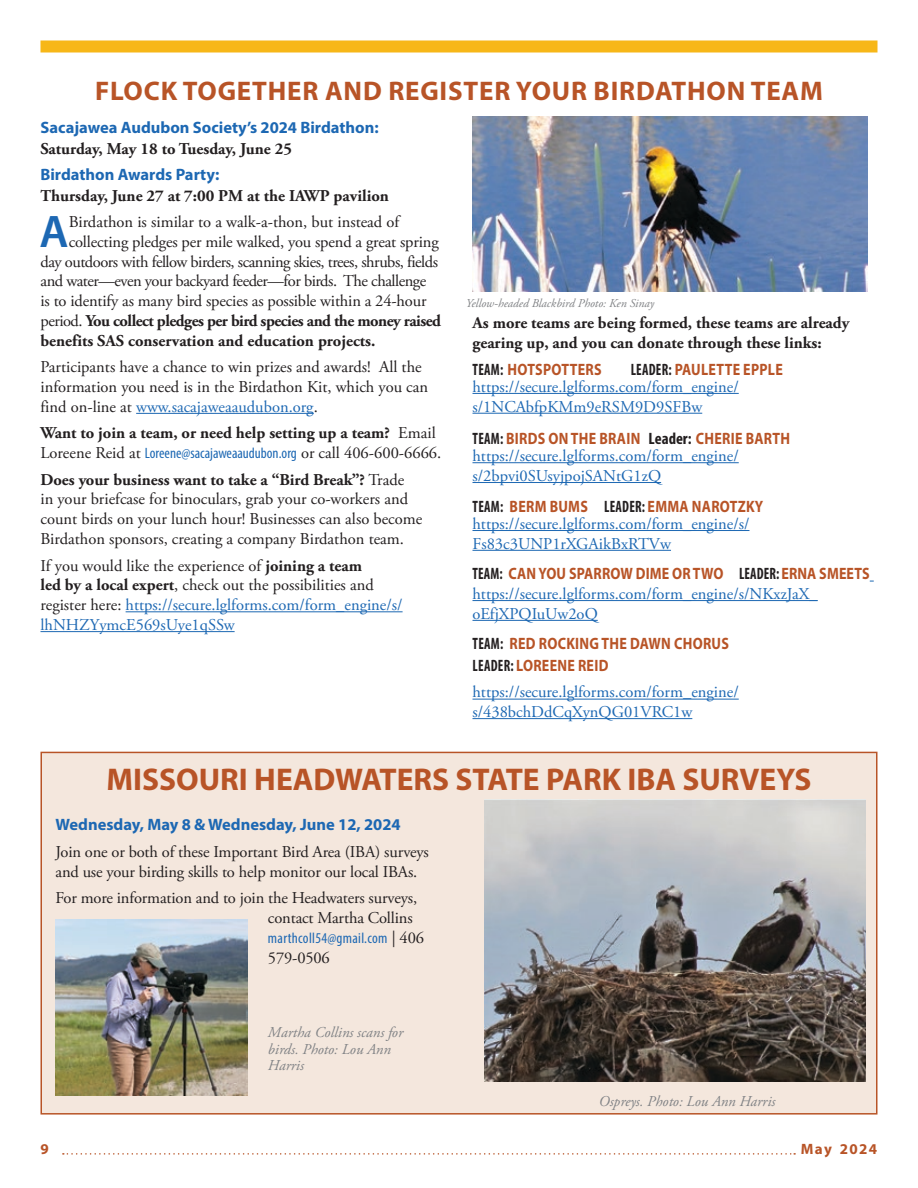
<style>
.page{position:relative;width:918px;height:1188px;background:#fff}
.page>*{position:absolute;margin:0;border:0;box-sizing:border-box;transform-origin:0 0}
.t1{font:600 45.9px "Myriad Pro";color:#1d68b3}
.t2{font:700 31.5px "Myriad Pro";color:#b85427}
.t3{font:700 27px "Myriad Pro";letter-spacing:.03em;color:#b85427}
.t4{font:16.5px/19.8px "Adobe Garamond Pro";letter-spacing:-.005em;color:#231f20}
.t5{font:16.5px/19.8px "Adobe Garamond Pro";color:#1d68b3}
.t6{font:700 16.5px/19.8px "Adobe Garamond Pro";color:#231f20}
.t7{font:700 16.5px/21.8px "Myriad Pro";letter-spacing:.02em;color:#b85427;scale:.85 1}
.t8{font:16.5px "Adobe Garamond Pro";letter-spacing:-.03em;color:#231f20}
.t9{font:700 16.5px "Myriad Pro";color:#1d68b3}
.t10{font:700 16.5px "Adobe Garamond Pro";letter-spacing:-.03em;color:#231f20}
.t11{font:italic 15px/16.5px "Adobe Garamond Pro";color:#808285}
.t12{font:condensed 15px "Myriad Pro";letter-spacing:.02em;color:#1d68b3}
.t13{font:700 15px "Myriad Pro";letter-spacing:.09em;color:#b85427}
.t14{font:italic 12px "Adobe Garamond Pro";color:#808285}
.s1{font-weight:400}
.s2{color:#1d68b3}
.s3{font-family:"Myriad Pro";font-weight:400;font-stretch:condensed;font-size:15px;color:#1d68b3}
.s4{font-weight:700}
.s5{font-stretch:condensed;color:#231f20}
.s6{font-family:"Adobe Garamond Pro";font-stretch:normal;font-size:16.5px;color:#231f20}
</style>
<div class="page">
<div style="left:40px;top:40px;width:838px;height:12px;background:#f7b718"></div>
<svg style="left:63px;top:1153px;width:732px;height:2px"></svg>
<hr style="left:136px;top:413px;width:178px;height:1px;background:#1d68b3">
<hr style="left:126px;top:611px;width:277px;height:1px;background:#1d68b3">
<hr style="left:40px;top:631px;width:195px;height:1px;background:#1d68b3">
<hr style="left:472px;top:393px;width:267px;height:1px;background:#1d68b3">
<hr style="left:472px;top:413px;width:230px;height:1px;background:#1d68b3">
<hr style="left:472px;top:462px;width:267px;height:1px;background:#1d68b3">
<hr style="left:472px;top:482px;width:189px;height:1px;background:#1d68b3">
<hr style="left:472px;top:530px;width:277px;height:1px;background:#1d68b3">
<hr style="left:472px;top:550px;width:199px;height:1px;background:#1d68b3">
<hr style="left:472px;top:600px;width:346px;height:1px;background:#1d68b3">
<hr style="left:472px;top:620px;width:126px;height:1px;background:#1d68b3">
<hr style="left:472px;top:699px;width:267px;height:1px;background:#1d68b3">
<hr style="left:472px;top:718px;width:220px;height:1px;background:#1d68b3">
<img style="left:472px;top:117px;width:395px;height:174px">
<div style="left:41px;top:752px;width:836px;height:362px;background:#f4e7dd"></div>
<div style="left:40px;top:752px;width:838px;height:363px;border:2px solid #b85427"></div>
<img style="left:55px;top:919px;width:193px;height:177px">
<img style="left:485px;top:800px;width:380px;height:282px">
<h3 class="t3" style="left:95px;top:73px;width:729px">FLOCK TOGETHER AND REGISTER YOUR BIRDATHON TEAM</h3>
<p class="t9" style="left:40px;top:117px;width:340px">Sacajawea Audubon Society’s 2024 Birdathon:</p>
<p class="t6" style="left:40px;top:139px;width:253px">Saturday, May 18 to Tuesday, June 25</p>
<p class="t9" style="left:40px;top:164px;width:180px">Birdathon Awards Party:</p>
<p class="t6" style="left:40px;top:186px;width:350px">Thursday, June 27 at 7:00 PM at the IAWP pavilion</p>
<h1 class="t1" style="left:40px;top:202px;width:31px">A</h1>
<p class="t4" style="left:69px;top:213px;width:332px">Birdathon is similar to a walk-a-thon, but instead of</p>
<p class="t4" style="left:69px;top:232px;width:371px">collecting pledges per mile walked, you spend a great spring</p>
<p class="t8" style="left:40px;top:252px;width:399px">day outdoors with fellow birders, scanning skies, trees, shrubs, fields</p>
<p class="t8" style="left:40px;top:271px;width:387px">and water—even your backyard feeder—for birds. The challenge</p>
<p class="t4" style="left:40px;top:292px;width:388px">is to identify as many bird species as possible within a 24-hour</p>
<p class="t10" style="left:40px;top:311px;width:402px"><span class="s1">period.</span> You collect pledges per bird species and the money raised</p>
<p class="t6" style="left:40px;top:331px;width:336px">benefits SAS conservation and education projects.</p>
<p class="t4" style="left:40px;top:358px;width:389px">Participants have a chance to win prizes and awards! All the information you need is in the Birdathon Kit, which you can find on-line at <span class="s2">www.sacajaweaaudubon.org</span>.</p>
<p class="t6" style="left:40px;top:423px;width:402px">Want to join a team, or need help setting up a team? <span class="s1">Email<br>Loreene Reid at</span> <span class="s3">Loreene@sacajaweaaudubon.org</span> <span class="s1">or call 406-600-6666.</span></p>
<p class="t4" style="left:40px;top:470px;width:383px"><span class="s4">Does your business want to take a “Bird Break”?</span> Trade<br>in your briefcase for binoculars, grab your co-workers and count birds on your lunch hour! Businesses can also become Birdathon sponsors, creating a company Birdathon team.</p>
<p class="t4" style="left:40px;top:556px;width:364px">If you would like the experience of <span class="s4">joining a team<br>led by a local expert</span>, check out the possibilities and register here: <span class="s2">https://secure.lglforms.com/form_engine/s/ lhNHZYymcE569sUye1qSSw</span></p>
<p class="t14" style="left:466px;top:296px;width:190px">Yellow-headed Blackbird Photo: Ken Sinay</p>
<p class="t6" style="left:472px;top:313px;width:379px">As more teams are being formed, these teams are already gearing up, and you can donate through these links:</p>
<p class="t7" style="left:473px;top:358px;width:153px"><span class="s5">TEAM:</span> HOTSPOTTERS</p>
<p class="t7" style="left:631px;top:358px;width:181px"><span class="s5">LEADER:</span> PAULETTE EPPLE</p>
<p class="t5" style="left:473px;top:377px;width:268px">https://secure.lglforms.com/form_engine/ s/1NCAbfpKMm9eRSM9D9SFBw</p>
<p class="t7" style="left:473px;top:427px;width:375px"><span class="s5">TEAM:</span> BIRDS ON THE BRAIN <span class="s5">Leader:</span> CHERIE BARTH</p>
<p class="t5" style="left:473px;top:447px;width:268px">https://secure.lglforms.com/form_engine/ s/2bpvi0SUsyjpojSANtG1zQ</p>
<p class="t7" style="left:473px;top:495px;width:343px"><span class="s5">TEAM:</span> BERM BUMS <span class="s5">LEADER:</span> EMMA NAROTZKY</p>
<p class="t5" style="left:473px;top:514px;width:278px">https://secure.lglforms.com/form_engine/s/<br>Fs83c3UNP1rXGAikBxRTVw</p>
<p class="t7" style="left:473px;top:562px;width:469px"><span class="s5">TEAM:</span> CAN YOU SPARROW DIME OR TWO <span class="s5">LEADER:</span> ERNA SMEETS</p>
<p class="t5" style="left:473px;top:584px;width:347px">https://secure.lglforms.com/form_engine/s/NKxzJaX_ oEfjXPQIuUw2oQ</p>
<p class="t7" style="left:473px;top:632px;width:303px"><span class="s5">TEAM:</span> RED ROCKING THE DAWN CHORUS<br><span class="s5">LEADER:</span> LOREENE REID</p>
<p class="t5" style="left:473px;top:683px;width:268px">https://secure.lglforms.com/form_engine/ s/438bchDdCqXynQG01VRC1w</p>
<h2 class="t2" style="left:107px;top:759px;width:706px">MISSOURI HEADWATERS STATE PARK IBA SURVEYS</h2>
<p class="t9" style="left:56px;top:814px;width:347px">Wednesday, May 8 &amp; Wednesday, June 12, 2024</p>
<p class="t4" style="left:56px;top:842px;width:375px">Join one or both of these Important Bird Area (IBA) surveys and use your birding skills to help monitor our local IBAs.</p>
<p class="t4" style="left:56px;top:889px;width:363px;text-align:right">For more information and to join the Headwaters surveys, contact Martha Collins</p>
<p class="t12" style="left:268px;top:929px;width:158px">marthcoll54@gmail.com <span class="s6">| 406</span></p>
<p class="t4" style="left:268px;top:948px;width:63px">579-0506</p>
<p class="t11" style="left:268px;top:1024px;width:137px">Martha Collins scans for birds. Photo: Lou Ann<br>Harris</p>
<p class="t11" style="left:599px;top:1094px;width:178px">Ospreys. Photo: Lou Ann Harris</p>
<p class="t13" style="left:40px;top:1139px;width:10px">9</p>
<p class="t13" style="left:801px;top:1139px;width:78px">May 2024</p>
</div>
